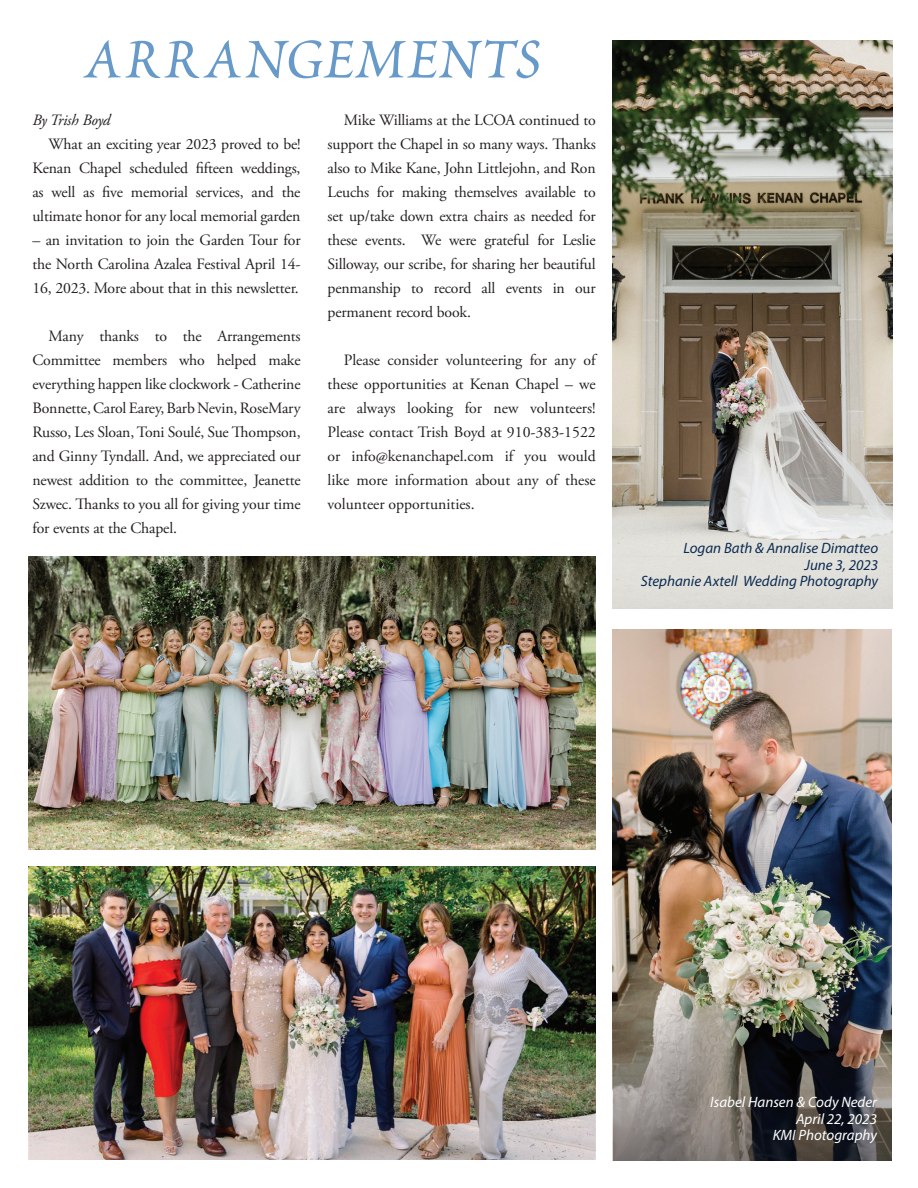
<style>
.page{position:relative;width:918px;height:1188px;background:#fff}
.page>*{position:absolute;margin:0;border:0;box-sizing:border-box;transform-origin:0 0}
.t1{font:72px "Poetica Std";letter-spacing:.015em;color:#679ac8}
.t2{font:15.75px/24px "Adobe Garamond Pro";letter-spacing:-.01em;color:#231f20;text-align:justify}
.t3{font:italic 15.75px "Adobe Garamond Pro";letter-spacing:-.015em;color:#231f20}
.t4{font:italic 15px/16.5px "Myriad Pro";color:#0d2b51;text-align:right}
.t5{font:italic 15px/16.5px "Myriad Pro";color:#fff;text-align:right}
</style>
<div class="page">
<img style="left:29px;top:866px;width:567px;height:294px">
<img style="left:29px;top:556px;width:567px;height:293px">
<img style="left:612px;top:630px;width:279px;height:531px">
<img style="left:613px;top:40px;width:279px;height:568px">
<img style="left:613px;top:1008px;width:278px;height:153px">
<h1 class="t1" style="left:83px;top:10px;width:460px">ARRANGEMENTS</h1>
<p class="t3" style="left:32px;top:110px;width:79px">By Trish Boyd</p>
<p class="t2" style="left:32px;top:132px;width:270px;text-indent:16px">What an exciting year 2023 proved to be!<br>Kenan Chapel scheduled fifteen weddings, as well as five memorial services, and the ultimate honor for any local memorial garden</p>
<p class="t2" style="left:32px;top:228px;width:270px">– an invitation to join the Garden Tour for the North Carolina Azalea Festival April 14- 16, 2023. More about that in this newsletter.</p>
<p class="t2" style="left:32px;top:324px;width:270px;text-indent:16px">Many thanks to the Arrangements Committee members who helped make everything happen like clockwork - Catherine Bonnette, Carol Earey, Barb Nevin, RoseMary Russo, Les Sloan, Toni Soulé, Sue Thompson, and Ginny Tyndall. And, we appreciated our newest addition to the committee, Jeanette Szwec. Thanks to you all for giving your time for events at the Chapel.</p>
<p class="t2" style="left:328px;top:108px;width:270px;text-indent:16px">Mike Williams at the LCOA continued to support the Chapel in so many ways. Thanks also to Mike Kane, John Littlejohn, and Ron Leuchs for making themselves available to set up/take down extra chairs as needed for these events. We were grateful for Leslie Silloway, our scribe, for sharing her beautiful penmanship to record all events in our permanent record book.</p>
<p class="t2" style="left:328px;top:348px;width:272px;text-indent:16px">Please consider volunteering for any of these opportunities at Kenan Chapel – we are always looking for new volunteers!<br>Please contact Trish Boyd at 910-383-1522 or info@kenanchapel.com if you would like more information about any of these volunteer opportunities.</p>
<p class="t4" style="left:641px;top:540px;width:239px">Logan Bath &amp; Annalise Dimatteo<br>June 3, 2023<br>Stephanie Axtell Wedding Photography</p>
<p class="t5" style="left:710px;top:1094px;width:168px">Isabel Hansen &amp; Cody Neder<br>April 22, 2023<br>KMI Photography</p>
</div>
